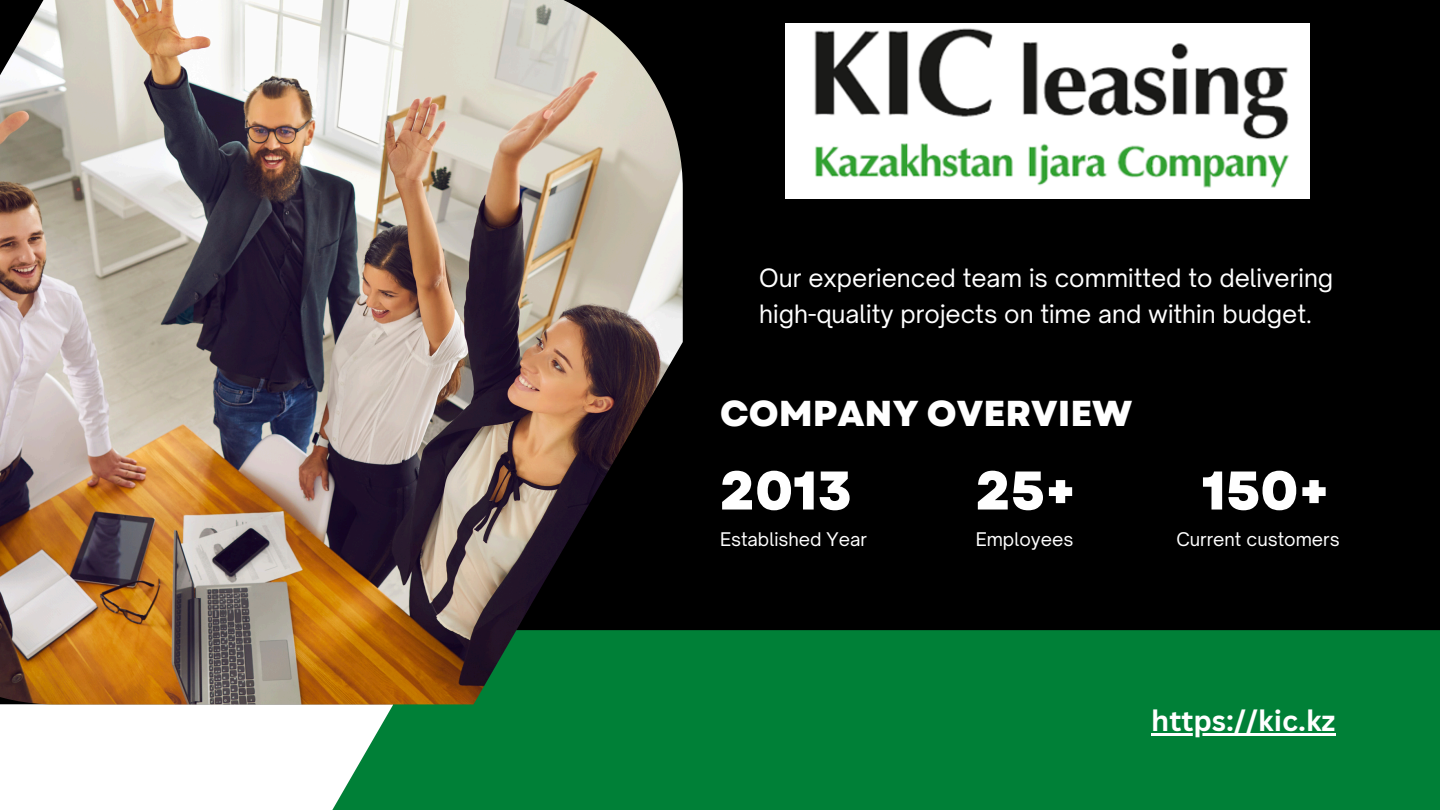
<style>
.page{position:relative;width:1440px;height:810px;background:#000}
.page>*{position:absolute;margin:0;border:0;box-sizing:border-box;transform-origin:0 0}
.t1{font:800 54.3px "Garet";color:#fff}
.t2{font:800 36px "Garet";color:#fff}
.t3{font:700 28.7px "Canva Sans";color:#fff}
.t4{font:24.2px/36.3px "Open Sauce One";color:#fff}
.t5{font:18px "Open Sauce One";color:#fff}
</style>
<div class="page">
<div style="left:393px;top:630px;width:1047px;height:180px;background:#008037"></div>
<div style="left:0;top:704px;width:393px;height:106px;background:#fff"></div>
<img style="left:0;top:0;width:682px;height:704px">
<hr style="left:1151px;top:733px;width:184px;height:2px;background:#fff">
<img style="left:785px;top:24px;width:525px;height:175px">
<p class="t4" style="left:759px;top:259px;width:575px">Our experienced team is committed to delivering high-quality projects on time and within budget.</p>
<h1 class="t2" style="left:720px;top:388px;width:414px">COMPANY OVERVIEW</h1>
<h1 class="t1" style="left:720px;top:451px;width:134px">2013</h1>
<h1 class="t1" style="left:976px;top:451px;width:102px">25+</h1>
<p class="t1" style="left:1202px;top:451px;width:129px">150+</p>
<h2 class="t5" style="left:720px;top:528px;width:149px">Established Year</h2>
<p class="t5" style="left:976px;top:528px;width:99px">Employees</p>
<h4 class="t5" style="left:1176px;top:528px;width:165px">Current customers</h4>
<p class="t3" style="left:1151px;top:701px;width:186px">https://kic.kz</p>
</div>
